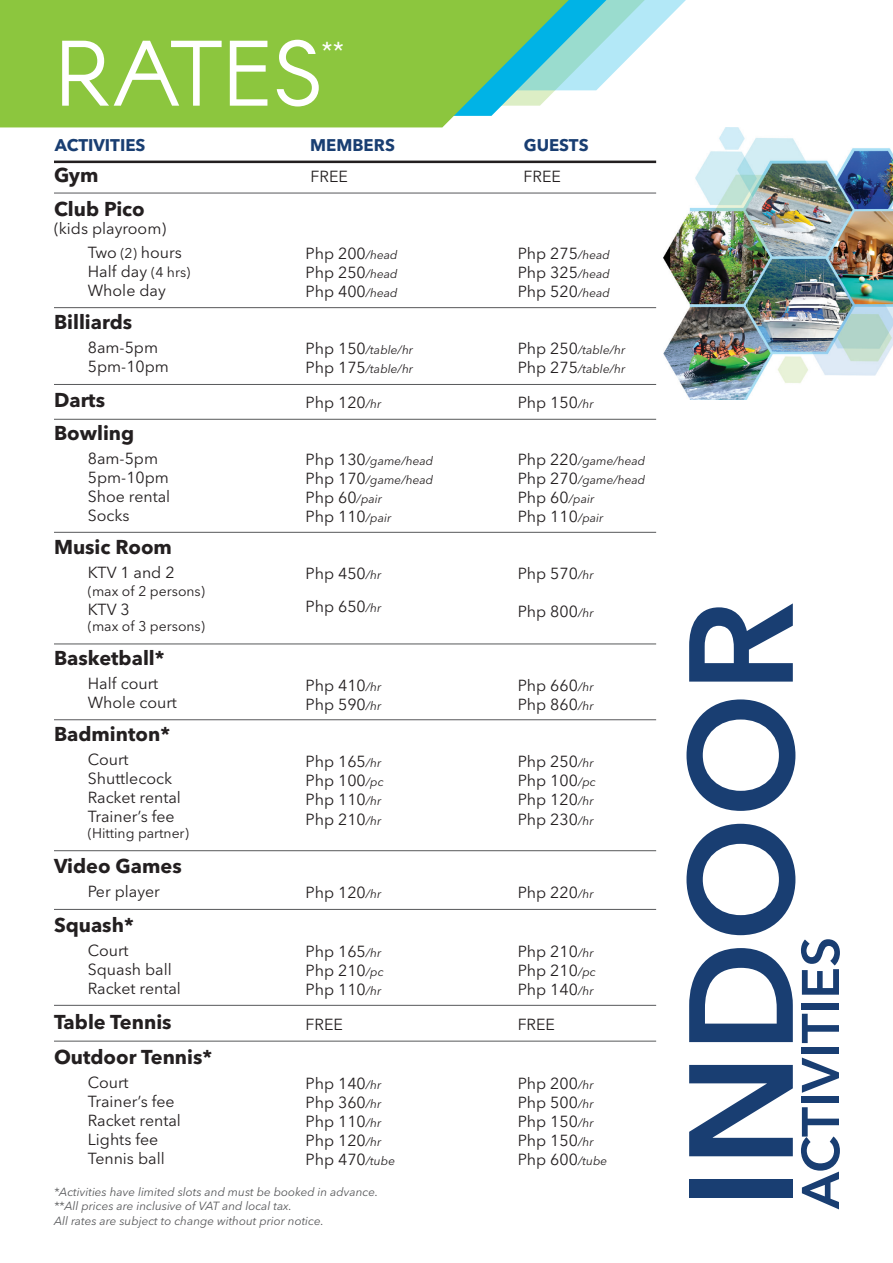
<style>
.page{position:relative;width:893px;height:1263px;background:#fff}
.page>*{position:absolute;margin:0;border:0;box-sizing:border-box;transform-origin:0 0}
.t1{font:600 146.4px "Avenir Next LT Pro";color:#193e72}
.t2{font:90.9px "Arcon";color:#fff}
.t3{font:600 52.35px "Avenir Next LT Pro";color:#193e72}
.t4{font:33px "Arcon";color:#fff}
.t5{font:700 19.95px "Avenir Next LT Pro";color:#231f20}
.t6{font:700 16.8px "Avenir Next LT Pro";color:#193e72}
.t7{font:15.9px/19px "Avenir Next LT Pro";color:#231f20}
.t8{font:13.95px "Avenir Next LT Pro";color:#231f20}
.t9{font:italic 12px "Avenir Next LT Pro";color:#231f20}
.t10{font:italic 11.7px "Avenir Next LT Pro";color:#57585a}
.s1{font-size:13.95px}
.s2{font-style:italic;font-size:12px}
.s3{font-style:normal;font-size:15.9px}
</style>
<div class="page">
<hr style="left:54px;top:193px;width:602px;height:1px;background:#57585a">
<hr style="left:54px;top:307px;width:602px;height:1px;background:#57585a">
<hr style="left:54px;top:384px;width:602px;height:1px;background:#57585a">
<hr style="left:54px;top:419px;width:602px;height:1px;background:#57585a">
<hr style="left:54px;top:532px;width:602px;height:1px;background:#57585a">
<hr style="left:54px;top:643px;width:602px;height:1px;background:#57585a">
<hr style="left:54px;top:719px;width:602px;height:1px;background:#57585a">
<hr style="left:54px;top:850px;width:602px;height:1px;background:#57585a">
<hr style="left:54px;top:909px;width:602px;height:1px;background:#57585a">
<hr style="left:54px;top:1005px;width:602px;height:1px;background:#57585a">
<hr style="left:54px;top:1041px;width:602px;height:1px;background:#57585a">
<svg style="left:606px;top:0;width:80px;height:81px"></svg>
<svg style="left:569px;top:0;width:37px;height:91px;background:#84d8e2"></svg>
<svg style="left:0;top:0;width:569px;height:127px;background:#89c750"></svg>
<hr style="left:54px;top:161px;width:602px;height:2px;background:#231f20">
<img style="left:663px;top:127px;width:230px;height:273px">
<p class="t2" style="left:55px;top:16px;width:268px">RATES</p>
<p class="t4" style="left:321px;top:34px;width:24px">**</p>
<p class="t6" style="left:55px;top:135px;width:92px">ACTIVITIES</p>
<p class="t6" style="left:310px;top:135px;width:86px">MEMBERS</p>
<p class="t6" style="left:524px;top:135px;width:66px">GUESTS</p>
<p class="t5" style="left:54px;top:163px;width:46px">Gym</p>
<p class="t7" style="left:310px;top:167px;width:39px">FREE</p>
<p class="t7" style="left:523px;top:167px;width:39px">FREE</p>
<p class="t5" style="left:54px;top:197px;width:92px">Club Pico</p>
<p class="t7" style="left:54px;top:219px;width:114px">(kids playroom)</p>
<p class="t7" style="left:88px;top:242px;width:96px">Two <span class="s1">(2)</span> hours</p>
<p class="t7" style="left:88px;top:262px;width:104px">Half day <span class="s1">(4 hrs)</span></p>
<p class="t7" style="left:88px;top:281px;width:79px">Whole day</p>
<p class="t5" style="left:54px;top:310px;width:80px">Billiards</p>
<p class="t7" style="left:88px;top:338px;width:72px">8am-5pm</p>
<p class="t7" style="left:88px;top:357px;width:83px">5pm-10pm</p>
<p class="t5" style="left:54px;top:388px;width:53px">Darts</p>
<p class="t5" style="left:54px;top:421px;width:82px">Bowling</p>
<p class="t7" style="left:88px;top:448px;width:72px">8am-5pm</p>
<p class="t7" style="left:88px;top:468px;width:83px">5pm-10pm</p>
<p class="t7" style="left:88px;top:487px;width:84px">Shoe rental</p>
<p class="t7" style="left:88px;top:506px;width:43px">Socks</p>
<p class="t5" style="left:54px;top:535px;width:119px">Music Room</p>
<p class="t7" style="left:88px;top:563px;width:88px">KTV 1 and 2</p>
<p class="t8" style="left:88px;top:582px;width:119px">(max of 2 persons)</p>
<p class="t7" style="left:88px;top:600px;width:43px">KTV 3</p>
<p class="t8" style="left:88px;top:618px;width:119px">(max of 3 persons)</p>
<p class="t5" style="left:54px;top:646px;width:112px">Basketball*</p>
<p class="t7" style="left:88px;top:674px;width:72px">Half court</p>
<p class="t7" style="left:88px;top:693px;width:91px">Whole court</p>
<p class="t5" style="left:54px;top:722px;width:118px">Badminton*</p>
<p class="t7" style="left:88px;top:750px;width:42px">Court</p>
<p class="t7" style="left:88px;top:769px;width:86px">Shuttlecock</p>
<p class="t7" style="left:88px;top:788px;width:95px">Racket rental</p>
<p class="t7" style="left:88px;top:807px;width:88px">Trainer’s fee</p>
<p class="t8" style="left:88px;top:825px;width:103px">(Hitting partner)</p>
<p class="t5" style="left:54px;top:854px;width:129px">Video Games</p>
<p class="t7" style="left:88px;top:882px;width:74px">Per player</p>
<p class="t5" style="left:54px;top:913px;width:81px">Squash*</p>
<p class="t7" style="left:88px;top:941px;width:42px">Court</p>
<p class="t7" style="left:88px;top:960px;width:85px">Squash ball</p>
<p class="t7" style="left:88px;top:979px;width:95px">Racket rental</p>
<p class="t5" style="left:54px;top:1009px;width:119px">Table Tennis</p>
<p class="t5" style="left:54px;top:1044px;width:160px">Outdoor Tennis*</p>
<p class="t7" style="left:88px;top:1072px;width:88px">Court<br>Trainer’s fee</p>
<p class="t7" style="left:88px;top:1110px;width:95px">Racket rental</p>
<p class="t7" style="left:88px;top:1130px;width:72px">Lights fee</p>
<p class="t7" style="left:88px;top:1149px;width:78px">Tennis ball</p>
<p class="t7" style="left:306px;top:244px;width:94px">Php 200<span class="s2">/head</span></p>
<p class="t7" style="left:306px;top:263px;width:94px">Php 250<span class="s2">/head</span></p>
<p class="t7" style="left:306px;top:282px;width:94px">Php 400<span class="s2">/head</span></p>
<p class="t9" style="left:306px;top:343px;width:109px"><span class="s3">Php 150</span>/table/hr</p>
<p class="t9" style="left:306px;top:362px;width:109px"><span class="s3">Php 175</span>/table/hr</p>
<p class="t7" style="left:518px;top:244px;width:94px">Php 275<span class="s2">/head</span></p>
<p class="t7" style="left:518px;top:263px;width:94px">Php 325<span class="s2">/head</span></p>
<p class="t7" style="left:518px;top:282px;width:94px">Php 520<span class="s2">/head</span></p>
<p class="t9" style="left:518px;top:343px;width:109px"><span class="s3">Php 250</span>/table/hr</p>
<p class="t9" style="left:518px;top:362px;width:109px"><span class="s3">Php 275</span>/table/hr</p>
<p class="t7" style="left:306px;top:393px;width:77px">Php 120<span class="s2">/hr</span></p>
<p class="t7" style="left:518px;top:393px;width:77px">Php 150<span class="s2">/hr</span></p>
<p class="t9" style="left:306px;top:453px;width:129px"><span class="s3">Php 130</span>/game/head</p>
<p class="t9" style="left:306px;top:473px;width:129px"><span class="s3">Php 170</span>/game/head</p>
<p class="t7" style="left:306px;top:488px;width:78px">Php 60<span class="s2">/pair</span></p>
<p class="t7" style="left:306px;top:507px;width:87px">Php 110<span class="s2">/pair</span></p>
<p class="t7" style="left:306px;top:563px;width:77px">Php 450<span class="s2">/hr</span></p>
<p class="t7" style="left:306px;top:597px;width:77px">Php 650<span class="s2">/hr</span></p>
<p class="t7" style="left:306px;top:675px;width:77px">Php 410<span class="s2">/hr</span></p>
<p class="t7" style="left:306px;top:694px;width:77px">Php 590<span class="s2">/hr</span></p>
<p class="t7" style="left:306px;top:752px;width:77px">Php 165<span class="s2">/hr</span></p>
<p class="t7" style="left:306px;top:771px;width:80px">Php 100<span class="s2">/pc</span></p>
<p class="t7" style="left:306px;top:790px;width:77px">Php 110<span class="s2">/hr</span></p>
<p class="t7" style="left:306px;top:809px;width:77px">Php 210<span class="s2">/hr</span></p>
<p class="t9" style="left:518px;top:453px;width:129px"><span class="s3">Php 220</span>/game/head</p>
<p class="t9" style="left:518px;top:473px;width:129px"><span class="s3">Php 270</span>/game/head</p>
<p class="t7" style="left:518px;top:488px;width:78px">Php 60<span class="s2">/pair</span></p>
<p class="t7" style="left:518px;top:507px;width:87px">Php 110<span class="s2">/pair</span></p>
<p class="t7" style="left:518px;top:563px;width:77px">Php 570<span class="s2">/hr</span></p>
<p class="t7" style="left:518px;top:602px;width:77px">Php 800<span class="s2">/hr</span></p>
<p class="t7" style="left:518px;top:675px;width:77px">Php 660<span class="s2">/hr</span></p>
<p class="t7" style="left:518px;top:694px;width:77px">Php 860<span class="s2">/hr</span></p>
<p class="t7" style="left:518px;top:752px;width:77px">Php 250<span class="s2">/hr</span></p>
<p class="t7" style="left:518px;top:771px;width:80px">Php 100<span class="s2">/pc</span></p>
<p class="t7" style="left:518px;top:790px;width:77px">Php 120<span class="s2">/hr</span></p>
<p class="t7" style="left:518px;top:809px;width:77px">Php 230<span class="s2">/hr</span></p>
<p class="t7" style="left:306px;top:883px;width:77px">Php 120<span class="s2">/hr</span></p>
<p class="t7" style="left:518px;top:883px;width:77px">Php 220<span class="s2">/hr</span></p>
<p class="t7" style="left:306px;top:942px;width:77px">Php 165<span class="s2">/hr</span></p>
<p class="t7" style="left:306px;top:961px;width:80px">Php 210<span class="s2">/pc</span></p>
<p class="t7" style="left:306px;top:980px;width:77px">Php 110<span class="s2">/hr</span></p>
<p class="t7" style="left:518px;top:942px;width:77px">Php 210<span class="s2">/hr</span></p>
<p class="t7" style="left:518px;top:961px;width:80px">Php 210<span class="s2">/pc</span></p>
<p class="t7" style="left:518px;top:980px;width:77px">Php 140<span class="s2">/hr</span></p>
<p class="t7" style="left:306px;top:1015px;width:39px">FREE</p>
<p class="t7" style="left:518px;top:1015px;width:39px">FREE</p>
<p class="t7" style="left:306px;top:1073px;width:77px">Php 140<span class="s2">/hr</span></p>
<p class="t7" style="left:306px;top:1093px;width:77px">Php 360<span class="s2">/hr</span></p>
<p class="t7" style="left:306px;top:1112px;width:77px">Php 110<span class="s2">/hr</span></p>
<p class="t7" style="left:306px;top:1131px;width:77px">Php 120<span class="s2">/hr</span></p>
<p class="t7" style="left:306px;top:1150px;width:91px">Php 470<span class="s2">/tube</span></p>
<p class="t7" style="left:518px;top:1073px;width:77px">Php 200<span class="s2">/hr</span></p>
<p class="t7" style="left:518px;top:1093px;width:77px">Php 500<span class="s2">/hr</span></p>
<p class="t7" style="left:518px;top:1112px;width:77px">Php 150<span class="s2">/hr</span></p>
<p class="t7" style="left:518px;top:1131px;width:77px">Php 150<span class="s2">/hr</span></p>
<p class="t7" style="left:518px;top:1150px;width:91px">Php 600<span class="s2">/tube</span></p>
<p class="t10" style="left:54px;top:1185px;width:326px">*Activities have limited slots and must be booked in advance.</p>
<p class="t10" style="left:54px;top:1199px;width:239px">**All prices are inclusive of VAT and local tax.</p>
<p class="t10" style="left:54px;top:1213px;width:271px">All rates are subject to change without prior notice.</p>
<p class="t1" style="left:653px;top:1209px;width:609px;rotate:-90deg">INDOOR</p>
<p class="t3" style="left:789px;top:1209px;width:274px;rotate:-90deg">ACTIVITIES</p>
</div>
